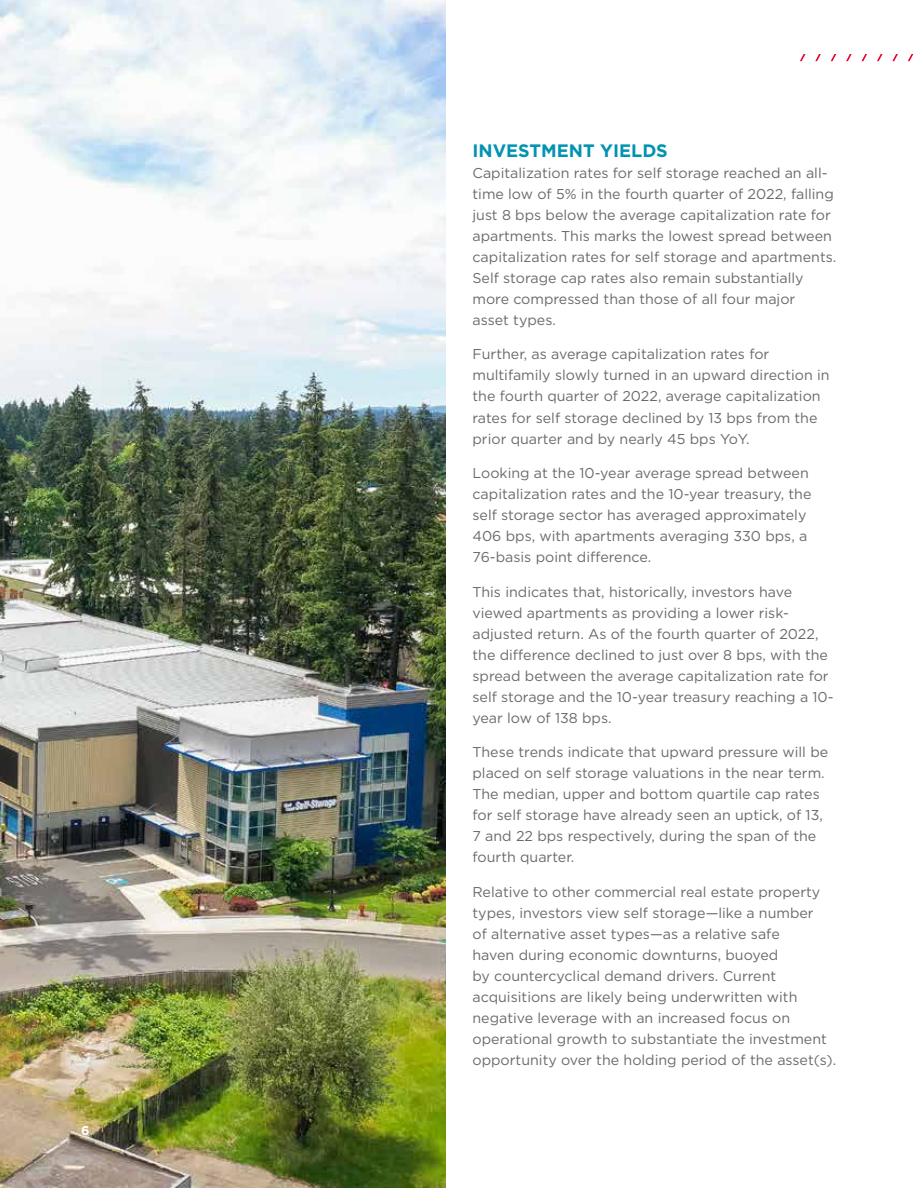
<style>
.page{position:relative;width:918px;height:1188px;background:#fff}
.page>*{position:absolute;margin:0;border:0;box-sizing:border-box;transform-origin:0 0}
.t1{font:700 18px "Gotham";color:#0093b2}
.t2{font:14.25px/21px "Gotham";color:#696b6b}
.t3{font:700 12.75px "Gotham";color:#fff}
</style>
<div class="page">
<img style="left:0;top:0;width:446px;height:1188px">
<svg style="left:800px;top:54px;width:6px;height:8px"></svg>
<svg style="left:830px;top:54px;width:7px;height:8px"></svg>
<svg style="left:861px;top:54px;width:6px;height:8px"></svg>
<svg style="left:892px;top:54px;width:6px;height:8px"></svg>
<svg style="left:815px;top:54px;width:6px;height:8px"></svg>
<svg style="left:846px;top:54px;width:6px;height:8px"></svg>
<svg style="left:877px;top:54px;width:6px;height:8px"></svg>
<svg style="left:908px;top:54px;width:6px;height:8px"></svg>
<p class="t3" style="left:81px;top:1122px;width:10px">6</p>
<p class="t1" style="left:472px;top:139px;width:197px">INVESTMENT YIELDS</p>
<p class="t2" style="left:472px;top:162px;width:365px">Capitalization rates for self storage reached an all&shy;time low of 5% in the fourth quarter of 2022, falling just 8 bps below the average capitalization rate for apartments. This marks the lowest spread between capitalization rates for self storage and apartments.<br>Self storage cap rates also remain substantially more compressed than those of all four major<br>asset types.</p>
<p class="t2" style="left:472px;top:344px;width:359px">Further, as average capitalization rates for multifamily slowly turned in an upward direction in the fourth quarter of 2022, average capitalization rates for self storage declined by 13 bps from the prior quarter and by nearly 45 bps YoY.</p>
<p class="t2" style="left:472px;top:462px;width:341px">Looking at the 10-year average spread between capitalization rates and the 10-year treasury, the self storage sector has averaged approximately 406 bps, with apartments averaging 330 bps, a 76-basis point difference.</p>
<p class="t2" style="left:472px;top:581px;width:363px">This indicates that, historically, investors have viewed apartments as providing a lower risk&shy;adjusted return. As of the fourth quarter of 2022, the difference declined to just over 8 bps, with the spread between the average capitalization rate for self storage and the 10-year treasury reaching a 10- year low of 138 bps.</p>
<p class="t2" style="left:472px;top:741px;width:357px">These trends indicate that upward pressure will be placed on self storage valuations in the near term.<br>The median, upper and bottom quartile cap rates for self storage have already seen an uptick, of 13, 7 and 22 bps respectively, during the span of the fourth quarter.</p>
<p class="t2" style="left:472px;top:881px;width:365px">Relative to other commercial real estate property types, investors view self storage—like a number<br>of alternative asset types—as a relative safe<br>haven during economic downturns, buoyed<br>by countercyclical demand drivers. Current acquisitions are likely being underwritten with negative leverage with an increased focus on operational growth to substantiate the investment opportunity over the holding period of the asset(s).</p>
</div>
